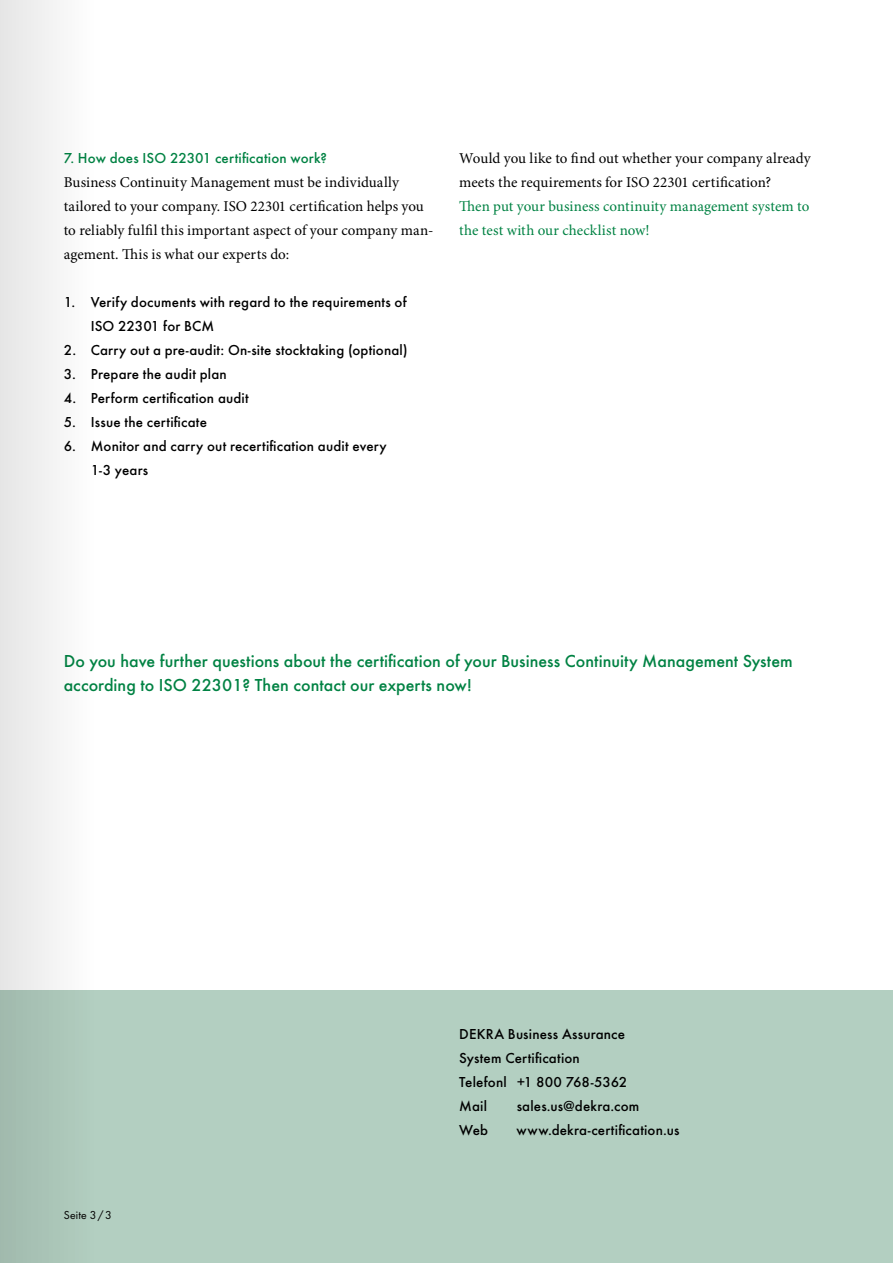
<style>
.page{position:relative;width:893px;height:1263px;background:#fff}
.page>*{position:absolute;margin:0;border:0;box-sizing:border-box;transform-origin:0 0}
.t1{font:500 18px/24px "Futura";color:#008243}
.t2{font:500 15px/24px "Futura";letter-spacing:.01em;color:#000}
.t3{font:15px/24px "Minion Pro";color:#000}
.t4{font:15px/24px "Minion Pro";letter-spacing:.005em;color:#008243}
.t5{font:500 15px "Futura";letter-spacing:.01em;color:#008243}
.t6{font:12px "Futura Boo";letter-spacing:.015em;color:#000}
</style>
<div class="page">
<div style="left:0;top:991px;width:893px;height:272px;background:#b3cfc1"></div>
<svg style="left:0;top:0;width:96px;height:1263px;fill:#ededed"></svg>
<p class="t5" style="left:64px;top:146px;width:265px">7. How does ISO 22301 certification work?</p>
<p class="t3" style="left:64px;top:170px;width:371px">Business Continuity Management must be individually tailored to your company. ISO 22301 certification helps you to reliably fulfil this important aspect of your company man&shy;agement. This is what our experts do:</p>
<p class="t2" style="left:91px;top:288px;width:317px;text-indent:-27px">1. Verify documents with regard to the requirements of<br>ISO 22301 for BCM</p>
<p class="t2" style="left:64px;top:336px;width:345px">2. Carry out a pre-audit: On-site stocktaking (optional)</p>
<p class="t2" style="left:64px;top:360px;width:165px">3. Prepare the audit plan</p>
<p class="t2" style="left:64px;top:384px;width:186px">4. Perform certification audit</p>
<p class="t2" style="left:64px;top:408px;width:145px">5. Issue the certificate</p>
<p class="t2" style="left:91px;top:432px;width:297px;text-indent:-27px">6. Monitor and carry out recertification audit every<br>1-3 years</p>
<p class="t3" style="left:459px;top:146px;width:353px">Would you like to find out whether your company already meets the requirements for ISO 22301 certification?</p>
<p class="t4" style="left:459px;top:194px;width:352px">Then put your business continuity management system to the test with our checklist now!</p>
<p class="t1" style="left:64px;top:647px;width:730px">Do you have further questions about the certification of your Business Continuity Management System according to ISO 22301? Then contact our experts now!</p>
<p class="t2" style="left:459px;top:1020px;width:170px">DEKRA Business Assurance<br>System Certification<br>Telefonl +1 800 768-5362<br>Mail</p>
<p class="t2" style="left:517px;top:1092px;width:124px">sales.us@dekra.com</p>
<p class="t6" style="left:64px;top:1206px;width:50px">Seite 3/3</p>
<p class="t2" style="left:459px;top:1116px;width:30px">Web</p>
<p class="t2" style="left:517px;top:1116px;width:164px">www.dekra-certification.us</p>
</div>
